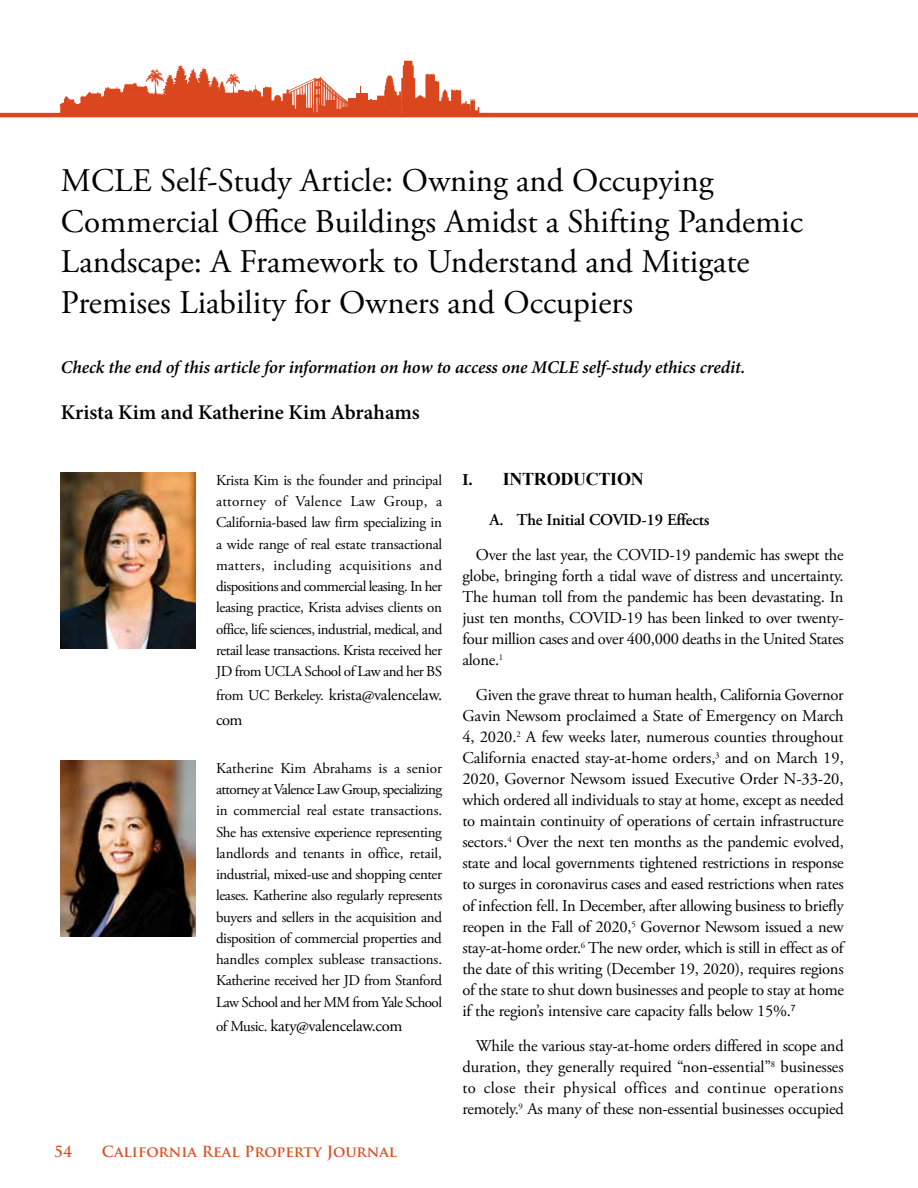
<style>
.page{position:relative;width:918px;height:1188px;background:#fff}
.page>*{position:absolute;margin:0;border:0;box-sizing:border-box;transform-origin:0 0}
.t1{font:33px/40.5px "Adobe Garamond Pro";color:#000}
.t2{font:600 21px "Minion Pro";color:#000}
.t3{font:italic 600 18px "Minion Pro";letter-spacing:-.005em;color:#000}
.t4{font:700 18px "Times New Roman";letter-spacing:-.015em;color:#000}
.t5{font:16.5px/21.1px "Adobe Garamond Pro";letter-spacing:-.015em;color:#000;text-align:justify}
.t6{font:600 16.5px "Adobe Garamond Pro";letter-spacing:-.015em;color:#000}
.t7{font:15px/21.3px "Adobe Garamond Pro";letter-spacing:-.03em;color:#000;text-align:justify}
.t8{font:700 15px "Trajan Pro";color:#db4f24}
.s1{font-size:15px}
.s2{font-family:"Adobe Garamond Pro";font-size:16.5px}
</style>
<div class="page">
<svg style="left:60px;top:61px;width:423px;height:52px"></svg>
<hr style="left:0;top:113px;width:918px;height:4px;background:#da471f">
<img style="left:61px;top:473px;width:135px;height:175px">
<img style="left:61px;top:761px;width:135px;height:175px">
<h1 class="t1" style="left:61px;top:162px;width:743px">MCLE Self-Study Article: Owning and Occupying Commercial Office Buildings Amidst a Shifting Pandemic Landscape: A Framework to Understand and Mitigate Premises Liability for Owners and Occupiers</h1>
<p class="t3" style="left:61px;top:357px;width:686px">Check the end of this article for information on how to access one MCLE self-study ethics credit.</p>
<p class="t2" style="left:61px;top:400px;width:361px">Krista Kim and Katherine Kim Abrahams</p>
<p class="t7" style="left:216px;top:470px;width:228px">Krista Kim is the founder and principal attorney of Valence Law Group, a California-based law firm specializing in a wide range of real estate transactional matters, including acquisitions and dispositions and commercial leasing. In her leasing practice, Krista advises clients on office, life sciences, industrial, medical, and retail lease transactions. Krista received her JD from UCLA School of Law and her BS</p>
<p class="t5" style="left:216px;top:684px;width:228px;line-height:24.3px"><span class="s1">from UC Berkeley.</span> krista@valencelaw. com</p>
<p class="t7" style="left:216px;top:758px;width:228px">Katherine Kim Abrahams is a senior attorney at Valence Law Group, specializing in commercial real estate transactions.<br>She has extensive experience representing landlords and tenants in office, retail, industrial, mixed-use and shopping center leases. Katherine also regularly represents buyers and sellers in the acquisition and disposition of commercial properties and handles complex sublease transactions.<br>Katherine received her JD from Stanford Law School and her MM from Yale School</p>
<p class="t5" style="left:216px;top:1016px;width:188px"><span class="s1">of Music.</span> katy@valencelaw.com</p>
<p class="t8" style="left:54px;top:1143px;width:19px">54</p>
<p class="t8" style="left:102px;top:1143px;width:297px">California Real Property Journal</p>
<p class="t4" style="left:462px;top:467px;width:183px"><span class="s2">I.</span> INTRODUCTION</p>
<p class="t6" style="left:489px;top:510px;width:222px">A. The Initial COVID-19 Effects</p>
<p class="t5" style="left:462px;top:545px;width:383px;text-indent:13px">Over the last year, the COVID-19 pandemic has swept the globe, bringing forth a tidal wave of distress and uncertainty.<br>The human toll from the pandemic has been devastating. In just ten months, COVID-19 has been linked to over twenty&shy;four million cases and over 400,000 deaths in the United States alone.<sup>1</sup></p>
<p class="t5" style="left:462px;top:685px;width:383px;text-indent:14px">Given the grave threat to human health, California Governor Gavin Newsom proclaimed a State of Emergency on March 4, 2020.<sup>2</sup> A few weeks later, numerous counties throughout California enacted stay-at-home orders,<sup>3</sup> and on March 19, 2020, Governor Newsom issued Executive Order N-33-20, which ordered all individuals to stay at home, except as needed to maintain continuity of operations of certain infrastructure sectors.<sup>4</sup> Over the next ten months as the pandemic evolved, state and local governments tightened restrictions in response to surges in coronavirus cases and eased restrictions when rates of infection fell. In December, after allowing business to briefly reopen in the Fall of 2020,<sup>5</sup> Governor Newsom issued a new stay-at-home order.<sup>6</sup> The new order, which is still in effect as of the date of this writing (December 19, 2020), requires regions of the state to shut down businesses and people to stay at home if the region’s intensive care capacity falls below 15%.<sup>7</sup></p>
<p class="t5" style="left:462px;top:1035px;width:383px;text-indent:14px">While the various stay-at-home orders differed in scope and duration, they generally required “non-essential”<sup>8</sup> businesses to close their physical offices and continue operations remotely.<sup>9</sup> As many of these non-essential businesses occupied</p>
</div>
